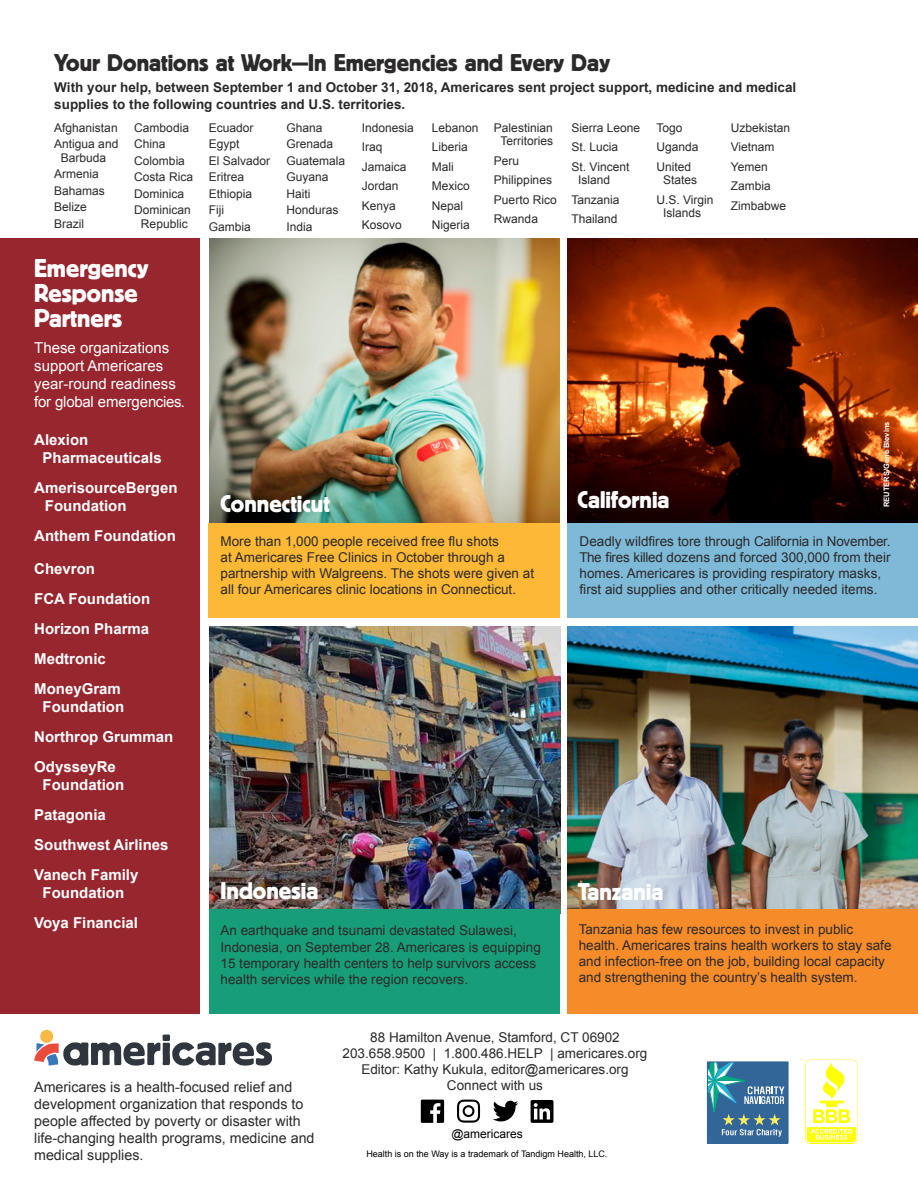
<style>
.page{position:relative;width:918px;height:1188px;background:#fff}
.page>*{position:absolute;margin:0;border:0;box-sizing:border-box;transform-origin:0 0}
.t1{font:25.5px/24.6px "Block Berthold BQ";color:#fff}
.t2{font:24px "Block Berthold BQ";color:#2b292a}
.t3{font:24px "Block Berthold BQ";color:#fff}
.t4{font:700 15px/30px "Arial";color:#fff}
.t5{font:15px/18px "Arial";color:#fff}
.t6{font:14.25px/17.1px "Arial";color:#2b292a}
.t7{font:13.5px/16.2px "Arial";color:#2b292a}
.t8{font:700 13.5px/16.2px "Arial";color:#2b292a}
.t9{font:12px/19.5px "Arial";color:#2b292a}
.t10{font:12px "Arial";color:#000}
.t11{font:9px "Arial";color:#000}
.t12{font:700 7.5px "Arial";color:#fff}
</style>
<div class="page">
<img style="left:209px;top:238px;width:351px;height:285px">
<img style="left:568px;top:626px;width:350px;height:284px">
<img style="left:567px;top:238px;width:351px;height:285px">
<img style="left:209px;top:626px;width:351px;height:284px">
<div style="left:209px;top:523px;width:351px;height:95px;background:#fdb836"></div>
<div style="left:567px;top:910px;width:351px;height:104px;background:#f68b2a"></div>
<div style="left:209px;top:910px;width:351px;height:104px;background:#179e79"></div>
<div style="left:567px;top:523px;width:351px;height:95px;background:#7eb9d7"></div>
<div style="left:0;top:238px;width:200px;height:776px;background:#98262e"></div>
<svg style="left:806px;top:1060px;width:51px;height:84px"></svg>
<svg style="left:493px;top:1101px;width:25px;height:20px"></svg>
<svg style="left:457px;top:1100px;width:23px;height:23px"></svg>
<svg style="left:531px;top:1100px;width:22px;height:23px"></svg>
<svg style="left:421px;top:1100px;width:23px;height:23px"></svg>
<div style="left:708px;top:1081px;width:80px;height:62px;background:#326598"></div>
<div style="left:708px;top:1062px;width:80px;height:49px;background:#326598"></div>
<svg style="left:707px;top:1061px;width:77px;height:76px"></svg>
<div style="left:707px;top:1062px;width:81px;height:81px;border:1px solid #326598"></div>
<svg style="left:34px;top:1030px;width:238px;height:36px"></svg>
<h2 class="t2" style="left:54px;top:54px;width:557px">Your Donations at Work—In Emergencies and Every Day</h2>
<p class="t8" style="left:54px;top:81px;width:744px">With your help, between September 1 and October 31, 2018, Americares sent project support, medicine and medical supplies to the following countries and U.S. territories.</p>
<p class="t9" style="left:54px;top:120px;width:66px;line-height:16.5px">Afghanistan<br>Antigua and</p>
<p class="t9" style="left:54px;top:150px;width:54px;line-height:16.5px;text-indent:7px">Barbuda<br>Armenia<br>Bahamas<br>Belize<br>Brazil</p>
<p class="t9" style="left:134px;top:120px;width:60px;line-height:16.5px">Cambodia<br>China<br>Colombia<br>Costa Rica<br>Dominica<br>Dominican</p>
<p class="t9" style="left:141px;top:214px;width:48px">Republic</p>
<h1 class="t1" style="left:34px;top:258px;width:116px">Emergency<br>Response<br>Partners</h1>
<p class="t5" style="left:34px;top:339px;width:152px">These organizations support Americares year-round readiness for global emergencies.</p>
<p class="t4" style="left:43px;top:432px;width:121px;line-height:18px;text-indent:-8px">Alexion<br>Pharmaceuticals</p>
<p class="t4" style="left:45px;top:480px;width:134px;line-height:18px;text-indent:-11px">AmerisourceBergen<br>Foundation</p>
<p class="t4" style="left:34px;top:522px;width:143px">Anthem Foundation</p>
<p class="t4" style="left:34px;top:555px;width:118px">Chevron<br>FCA Foundation<br>Horizon Pharma<br>Medtronic<br>MoneyGram</p>
<p class="t4" style="left:34px;top:693px;width:141px;text-indent:8px">Foundation<br>Northrop Grumman<br>OdysseyRe</p>
<p class="t4" style="left:34px;top:771px;width:136px;text-indent:8px">Foundation<br>Patagonia<br>Southwest Airlines<br>Vanech Family</p>
<p class="t4" style="left:34px;top:879px;width:105px;text-align:center">Foundation<br>Voya Financial</p>
<p class="t9" style="left:209px;top:120px;width:63px;line-height:16.5px">Ecuador<br>Egypt<br>El Salvador<br>Eritrea<br>Ethiopia<br>Fiji<br>Gambia</p>
<p class="t9" style="left:287px;top:120px;width:60px;line-height:16.5px">Ghana<br>Grenada<br>Guatemala<br>Guyana<br>Haiti<br>Honduras<br>India</p>
<p class="t9" style="left:362px;top:118px;width:54px">Indonesia<br>Iraq<br>Jamaica<br>Jordan<br>Kenya<br>Kosovo</p>
<p class="t9" style="left:432px;top:118px;width:48px">Lebanon<br>Liberia<br>Mali<br>Mexico<br>Nepal<br>Nigeria</p>
<p class="t9" style="left:494px;top:121px;width:61px;line-height:13.5px;text-align:center">Palestinian<br>Territories</p>
<p class="t9" style="left:494px;top:152px;width:64px">Peru<br>Philippines<br>Puerto Rico<br>Rwanda</p>
<p class="t9" style="left:572px;top:118px;width:70px">Sierra Leone<br>St. Lucia<br>St. Vincent</p>
<p class="t9" style="left:572px;top:171px;width:50px;text-align:center">Island<br>Tanzania<br>Thailand</p>
<p class="t9" style="left:656px;top:118px;width:44px">Togo<br>Uganda<br>United</p>
<p class="t9" style="left:656px;top:171px;width:59px;text-indent:7px">States<br>U.S. Virgin</p>
<p class="t9" style="left:663px;top:204px;width:40px">Islands</p>
<p class="t9" style="left:731px;top:118px;width:61px">Uzbekistan<br>Vietnam<br>Yemen<br>Zambia<br>Zimbabwe</p>
<h2 class="t3" style="left:220px;top:495px;width:111px">Connecticut</h2>
<p class="t7" style="left:220px;top:533px;width:315px">More than 1,000 people received free flu shots<br>at Americares Free Clinics in October through a partnership with Walgreens. The shots were given at all four Americares clinic locations in Connecticut.</p>
<h2 class="t3" style="left:578px;top:491px;width:93px">California</h2>
<p class="t12" style="left:884px;top:507px;width:87px;rotate:-90deg">REUTERS/Gene Blevins</p>
<p class="t7" style="left:580px;top:533px;width:312px">Deadly wildfires tore through California in November.<br>The fires killed dozens and forced 300,000 from their homes. Americares is providing respiratory masks, first aid supplies and other critically needed items.</p>
<h2 class="t3" style="left:220px;top:882px;width:99px">Indonesia</h2>
<p class="t7" style="left:220px;top:923px;width:322px">An earthquake and tsunami devastated Sulawesi, Indonesia, on September 28. Americares is equipping 15 temporary health centers to help survivors access health services while the region recovers.</p>
<h2 class="t3" style="left:578px;top:883px;width:87px">Tanzania</h2>
<p class="t7" style="left:579px;top:921px;width:314px">Tanzania has few resources to invest in public health. Americares trains health workers to stay safe and infection-free on the job, building local capacity and strengthening the country’s health system.</p>
<p class="t6" style="left:34px;top:1078px;width:282px">Americares is a health-focused relief and development organization that responds to people affected by poverty or disaster with life-changing health programs, medicine and medical supplies.</p>
<p class="t7" style="left:343px;top:1029px;width:306px;text-align:center">88 Hamilton Avenue, Stamford, CT 06902<br>203.658.9500 | 1.800.486.HELP | americares.org Editor: Kathy Kukula, editor@americares.org Connect with us</p>
<p class="t10" style="left:451px;top:1126px;width:73px">@americares</p>
<p class="t11" style="left:366px;top:1148px;width:243px">Health is on the Way is a trademark of Tandigm Health, LLC.</p>
</div>
